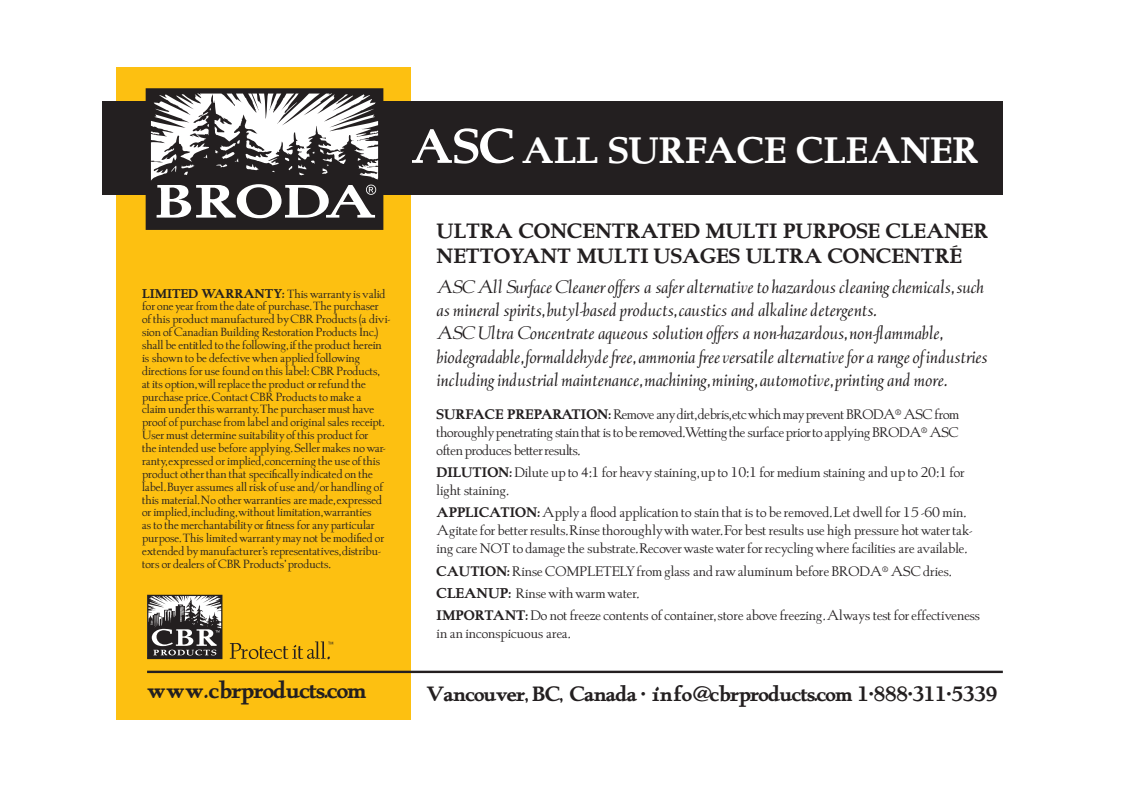
<style>
.page{position:relative;width:1125px;height:788px;background:#fff}
.page>*{position:absolute;margin:0;border:0;box-sizing:border-box;transform-origin:0 0}
.t1{font:40px "Albertan LTL Bold";color:#fff}
.t2{font:24.75px "Albertan LTL Bold";letter-spacing:-.04em;color:#231f20}
.t3{font:22.5px/25px "Albertan LTL Bold";color:#231f20}
.t4{font:22.5px "Albertan LTL Bold";letter-spacing:-.04em;color:#231f20}
.t5{font:italic 19.5px/23.5px "Albertan LTL";letter-spacing:-.02em;color:#231f20}
.t6{font:15px/18px "Albertan LTL";color:#231f20}
.t7{font:12.75px/12.8px "Albertan LTL";color:#231f20}
.s1{font-size:52.5px}
.s2{font-family:"Albertan LTL Bold";font-size:13.75px}
.s3{font-family:"Albertan LTL Bold"}
.s4{font-family:"Albertan LTL Bold";font-size:15.5px}
</style>
<div class="page">
<div style="left:117px;top:68px;width:294px;height:652px;background:#fdc011"></div>
<div style="left:103px;top:101px;width:900px;height:94px;background:#231f20"></div>
<svg style="left:146px;top:88px;width:237px;height:142px"></svg>
<svg style="left:147px;top:594px;width:75px;height:65px;background:#73706f"></svg>
<svg style="left:230px;top:641px;width:103px;height:18px"></svg>
<hr style="left:147px;top:670px;width:856px;height:3px;background:#231f20">
<h1 class="t1" style="left:411px;top:129px;width:569px"><span class="s1">ASC</span> ALL SURFACE CLEANER</h1>
<p class="t7" style="left:142px;top:287px;width:250px"><span class="s2">LIMITED WARRANTY:</span> This warranty is valid for one year from the date of purchase. The purchaser of this product manufactured by CBR Products (a divi&shy;sion of Canadian Building Restoration Products Inc.) shall be entitled to the following, if the product herein is shown to be defective when applied following directions for use found on this label: CBR Products,<br>at its option, will replace the product or refund the purchase price. Contact CBR Products to make a<br>claim under this warranty. The purchaser must have proof of purchase from label and original sales receipt.<br>User must determine suitability of this product for<br>the intended use before applying. Seller makes no war&shy;ranty, expressed or implied, concerning the use of this product other than that specifically indicated on the label. Buyer assumes all risk of use and/or handling of this material. No other warranties are made, expressed or implied, including, without limitation, warranties<br>as to the merchantability or fitness for any particular purpose. This limited warranty may not be modified or extended by manufacturer’s representatives, distribu&shy;tors or dealers of CBR Products’ products.</p>
<h2 class="t2" style="left:147px;top:676px;width:221px">www.cbrproducts.com</h2>
<h3 class="t3" style="left:437px;top:219px;width:553px">ULTRA CONCENTRATED MULTI PURPOSE CLEANER<br>NETTOYANT MULTI-USAGES ULTRA CONCENTRÉ</h3>
<p class="t5" style="left:437px;top:275px;width:553px">ASC All Surface Cleaner offers a safer alternative to hazardous cleaning chemicals, such as mineral spirits, butyl- based products, caustics and alkaline detergents.<br>ASC Ultra Concentrate aqueous solution offers a non- hazardous, non- flammable, biodegradable, formaldehyde free, ammonia free versatile alternative for a range of industries including industrial maintenance, machining, mining, automotive, printing and more.</p>
<p class="t6" style="left:437px;top:405px;width:524px;text-align:justify"><span class="s3">SURFACE PREPARATION:</span> Remove any dirt, debris, etc which may prevent BRODA® ASC from thoroughly penetrating stain that is to be removed. Wetting the surface prior to applying BRODA® ASC often produces better results.</p>
<p class="t6" style="left:437px;top:463px;width:530px"><span class="s3">DILUTION:</span> Dilute up to 4:1 for heavy staining, up to 10:1 for medium staining and up to 20:1 for light staining.</p>
<p class="t6" style="left:437px;top:503px;width:537px"><span class="s3">APPLICATION:</span> Apply a flood application to stain that is to be removed. Let dwell for 15 - 60 min.<br>Agitate for better results. Rinse thoroughly with water. For best results use high pressure hot water tak&shy;ing care NOT to damage the substrate. Recover waste water for recycling where facilities are available.</p>
<p class="t6" style="left:437px;top:560px;width:545px;line-height:22.2px"><span class="s3">CAUTION:</span> Rinse COMPLETELY from glass and raw aluminum before BRODA® ASC dries.<br><span class="s4">CLEANUP:</span> Rinse with warm water.<br><span class="s3">IMPORTANT:</span> Do not freeze contents of container, store above freezing. Always test for effectiveness</p>
<p class="t6" style="left:437px;top:624px;width:134px">in an inconspicuous area.</p>
<h3 class="t4" style="left:427px;top:681px;width:572px">Vancouver, BC, Canada • info@cbrproducts.com 1•888•311•5339</h3>
</div>
